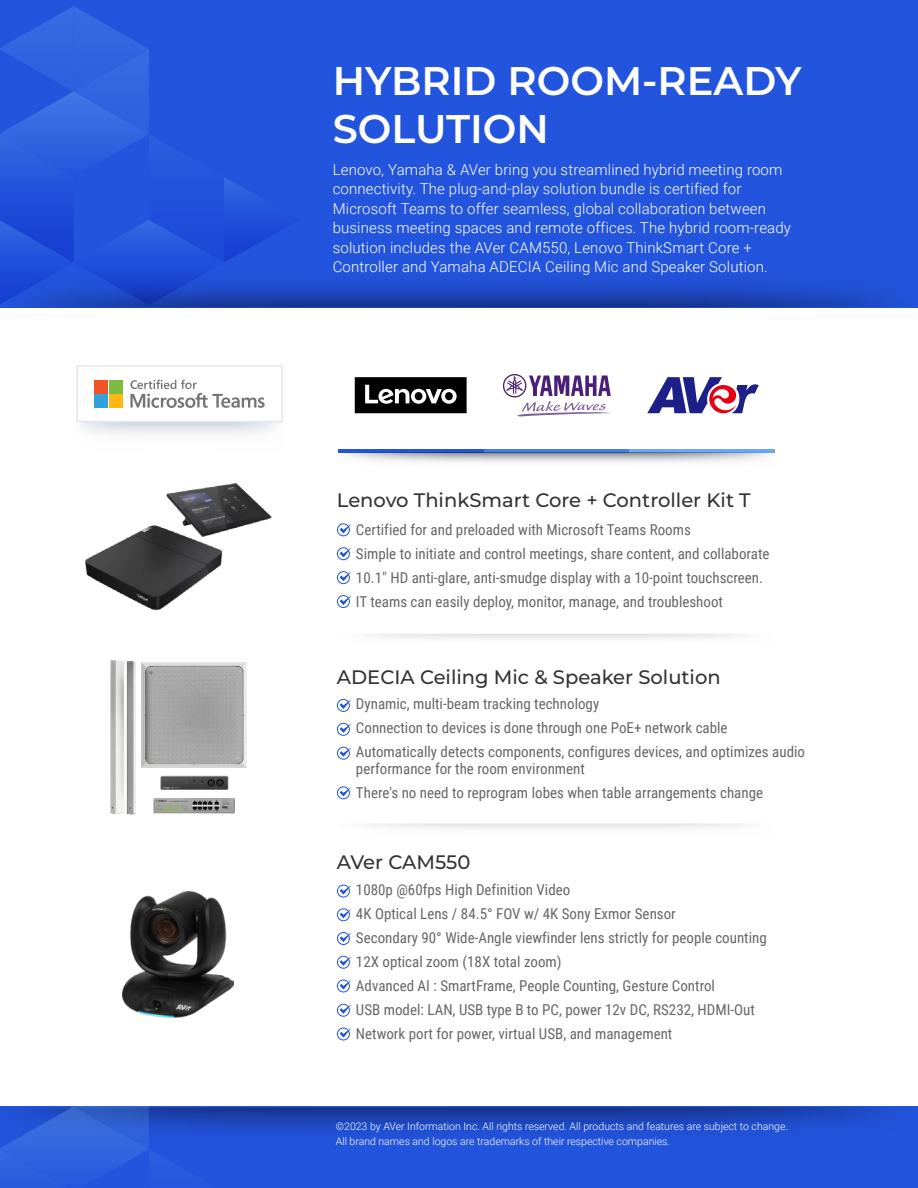
<style>
.page{position:relative;width:918px;height:1188px;background:#fff}
.page>*{position:absolute;margin:0;border:0;box-sizing:border-box;transform-origin:0 0}
.t1{font:600 39.9px/48px "Montserrat";color:#fff}
.t2{font:500 19.5px "Montserrat";color:#333}
.t3{font:15px/24px "Roboto Condensed";color:#666}
.t4{font:300 15px/19.5px "Roboto";letter-spacing:.01em;color:#fff}
.t5{font:300 10.5px/15px "Roboto";color:#fff}
</style>
<div class="page">
<svg style="left:0;top:6px;width:918px;height:302px;background:#2353da"></svg>
<svg style="left:0;top:1106px;width:918px;height:82px;background:#2351d2"></svg>
<svg style="left:647px;top:377px;width:112px;height:37px"></svg>
<svg style="left:503px;top:374px;width:108px;height:43px"></svg>
<svg style="left:355px;top:377px;width:112px;height:36px;background:#313131"></svg>
<hr style="left:338px;top:449px;width:146px;height:3px;background:#2354dd">
<hr style="left:484px;top:449px;width:146px;height:3px;background:#437def">
<hr style="left:630px;top:449px;width:145px;height:3px;background:#6ba6fc">
<svg style="left:338px;top:452px;width:437px;height:11px"></svg>
<img style="left:85px;top:483px;width:187px;height:128px">
<svg style="left:337px;top:523px;width:14px;height:13px"></svg>
<svg style="left:337px;top:547px;width:15px;height:13px"></svg>
<svg style="left:337px;top:571px;width:15px;height:13px"></svg>
<svg style="left:337px;top:595px;width:15px;height:13px"></svg>
<img style="left:110px;top:660px;width:137px;height:155px">
<svg style="left:337px;top:699px;width:15px;height:13px"></svg>
<svg style="left:337px;top:723px;width:15px;height:13px"></svg>
<svg style="left:337px;top:747px;width:15px;height:13px"></svg>
<svg style="left:337px;top:786px;width:14px;height:13px"></svg>
<svg style="left:365px;top:634px;width:382px;height:5px"></svg>
<svg style="left:367px;top:823px;width:378px;height:6px"></svg>
<img style="left:123px;top:891px;width:111px;height:126px">
<svg style="left:337px;top:885px;width:15px;height:13px"></svg>
<svg style="left:337px;top:908px;width:14px;height:13px"></svg>
<svg style="left:337px;top:932px;width:15px;height:13px"></svg>
<svg style="left:337px;top:956px;width:15px;height:13px"></svg>
<svg style="left:337px;top:979px;width:15px;height:13px"></svg>
<svg style="left:337px;top:1004px;width:15px;height:13px"></svg>
<svg style="left:337px;top:1027px;width:15px;height:13px"></svg>
<svg style="left:76px;top:365px;width:207px;height:70px"></svg>
<h1 class="t1" style="left:333px;top:56px;width:470px">HYBRID ROOM-READY<br>SOLUTION</h1>
<p class="t4" style="left:333px;top:159px;width:460px">Lenovo, Yamaha &amp; AVer bring you streamlined hybrid meeting room connectivity. The plug-and-play solution bundle is certified for Microsoft Teams to offer seamless, global collaboration between business meeting spaces and remote offices. The hybrid room-ready solution includes the AVer CAM550, Lenovo ThinkSmart Core + Controller and Yamaha ADECIA Ceiling Mic and Speaker Solution.</p>
<h2 class="t2" style="left:337px;top:487px;width:415px">Lenovo ThinkSmart Core + Controller Kit T</h2>
<p class="t3" style="left:356px;top:517px;width:415px">Certified for and preloaded with Microsoft Teams Rooms<br>Simple to initiate and control meetings, share content, and collaborate 10.1" HD anti-glare, anti-smudge display with a 10-point touchscreen.<br>IT teams can easily deploy, monitor, manage, and troubleshoot</p>
<h2 class="t2" style="left:337px;top:664px;width:385px">ADECIA Ceiling Mic &amp; Speaker Solution</h2>
<p class="t3" style="left:356px;top:692px;width:451px">Dynamic, multi-beam tracking technology<br>Connection to devices is done through one PoE+ network cable<br>Automatically detects components, configures devices, and optimizes audio</p>
<p class="t3" style="left:356px;top:756px;width:409px">performance for the room environment<br>There's no need to reprogram lobes when table arrangements change</p>
<h2 class="t2" style="left:337px;top:849px;width:135px">AVer CAM550</h2>
<p class="t3" style="left:356px;top:877px;width:412px">1080p @60fps High Definition Video<br>4K Optical Lens / 84.5° FOV w/ 4K Sony Exmor Sensor<br>Secondary 90° Wide-Angle viewfinder lens strictly for people counting 12X optical zoom (18X total zoom)<br>Advanced AI : SmartFrame, People Counting, Gesture Control<br>USB model: LAN, USB type B to PC, power 12v DC, RS232, HDMI-Out Network port for power, virtual USB, and management</p>
<p class="t5" style="left:336px;top:1119px;width:454px">©2023 by AVer Information Inc. All rights reserved. All products and features are subject to change.<br>All brand names and logos are trademarks of their respective companies.</p>
</div>
